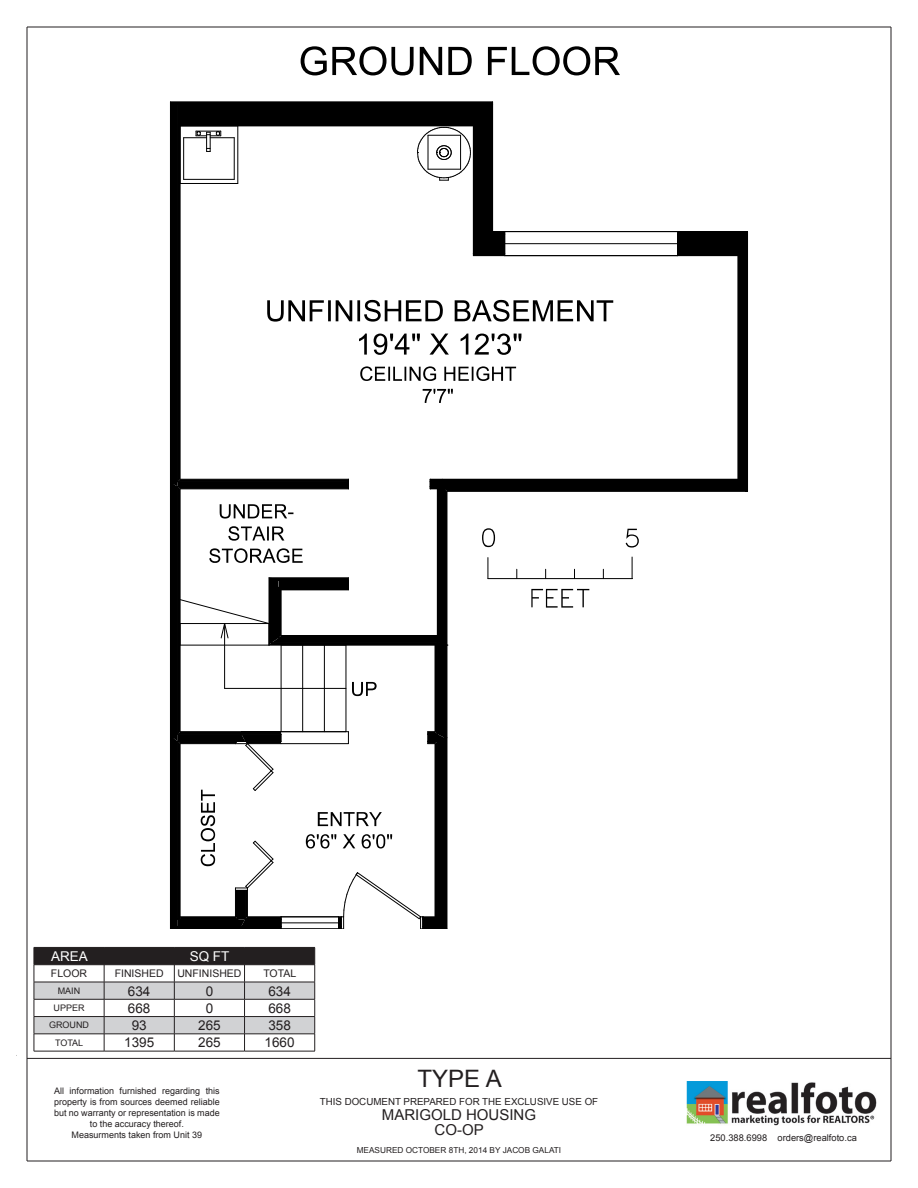
<style>
.page{position:relative;width:918px;height:1188px;background:#fff}
.page>*{position:absolute;margin:0;border:0;box-sizing:border-box;transform-origin:0 0}
.t1{font:24px "Arial";color:#231f20}
.t2{font:15px/15px "Arial";color:#231f20;text-align:center}
.t3{font:13.5px "Arial";color:#231f20}
.t4{font:13.5px "Arial";color:#fff}
.t5{font:10.5px "Arial";color:#231f20}
.t6{font:9.75px "Arial";color:#231f20}
.t7{font:9.3px "Arial";color:#231f20}
.t8{font:9px/10.8px "Arial";color:#231f20;text-align:center}
.t9{font:8.25px "Arial";color:#231f20}
</style>
<div class="page">
<svg style="left:34px;top:947px;width:281px;height:104px"></svg>
<hr style="left:34px;top:1051px;width:70px;height:1px;background:#231f20">
<hr style="left:104px;top:1051px;width:70px;height:1px;background:#231f20">
<hr style="left:174px;top:1051px;width:71px;height:1px;background:#231f20">
<hr style="left:245px;top:1051px;width:70px;height:1px;background:#231f20">
<hr style="left:891px;top:27px;width:1px;height:1134px;background:#231f20">
<hr style="left:27px;top:1161px;width:864px;height:1px;background:#231f20">
<hr style="left:27px;top:27px;width:1px;height:1134px;background:#231f20">
<hr style="left:27px;top:27px;width:864px;height:1px;background:#231f20">
<hr style="left:27px;top:1058px;width:864px;height:1px;background:#231f20">
<img style="left:686px;top:1082px;width:191px;height:44px">
<hr style="left:170px;top:104px;width:3px;height:380px;background:#000">
<hr style="left:170px;top:484px;width:3px;height:254px;background:#000">
<hr style="left:170px;top:738px;width:3px;height:191px;background:#000">
<hr style="left:170px;top:102px;width:323px;height:2px;background:#000">
<hr style="left:170px;top:101px;width:323px;height:1px;background:#000">
<svg style="left:173px;top:102px;width:575px;height:827px"></svg>
<svg style="left:301px;top:46px;width:319px;height:29px"></svg>
<h3 class="t4" style="left:51px;top:947px;width:38px">AREA</h3>
<h3 class="t4" style="left:190px;top:947px;width:41px">SQ FT</h3>
<p class="t5" style="left:51px;top:967px;width:38px">FLOOR</p>
<p class="t5" style="left:115px;top:967px;width:51px">FINISHED</p>
<p class="t5" style="left:177px;top:967px;width:66px">UNFINISHED</p>
<p class="t5" style="left:263px;top:967px;width:34px">TOTAL</p>
<p class="t8" style="left:58px;top:985px;width:24px">MAIN</p>
<h3 class="t3" style="left:128px;top:982px;width:24px">634</h3>
<h3 class="t3" style="left:206px;top:982px;width:9px">0</h3>
<h3 class="t3" style="left:268px;top:982px;width:24px">634</h3>
<p class="t8" style="left:54px;top:1003px;width:33px">UPPER</p>
<h3 class="t3" style="left:128px;top:999px;width:24px">668</h3>
<h3 class="t3" style="left:206px;top:999px;width:9px">0</h3>
<h3 class="t3" style="left:268px;top:999px;width:24px">668</h3>
<p class="t8" style="left:49px;top:1020px;width:41px">GROUND</p>
<h3 class="t3" style="left:132px;top:1017px;width:17px">93</h3>
<h3 class="t3" style="left:198px;top:1017px;width:24px">265</h3>
<h3 class="t3" style="left:268px;top:1017px;width:24px">358</h3>
<p class="t8" style="left:55px;top:1037px;width:30px">TOTAL</p>
<h3 class="t3" style="left:124px;top:1034px;width:32px">1395</h3>
<h3 class="t3" style="left:198px;top:1034px;width:24px">265</h3>
<h3 class="t3" style="left:265px;top:1034px;width:32px">1660</h3>
<p class="t8" style="left:54px;top:1086px;width:167px">All information furnished regarding this property is from sources deemed reliable but no warranty or representation is made to the accuracy thereof.<br>Measurments taken from Unit 39</p>
<h1 class="t1" style="left:418px;top:1063px;width:86px">TYPE A</h1>
<p class="t6" style="left:320px;top:1095px;width:280px">THIS DOCUMENT PREPARED FOR THE EXCLUSIVE USE OF</p>
<h2 class="t2" style="left:382px;top:1107px;width:156px">MARIGOLD HOUSING<br>CO-OP</h2>
<p class="t9" style="left:357px;top:1144px;width:206px">MEASURED OCTOBER 8TH, 2014 BY JACOB GALATI</p>
<p class="t7" style="left:710px;top:1132px;width:148px">250.388.6998 orders@realfoto.ca</p>
</div>
